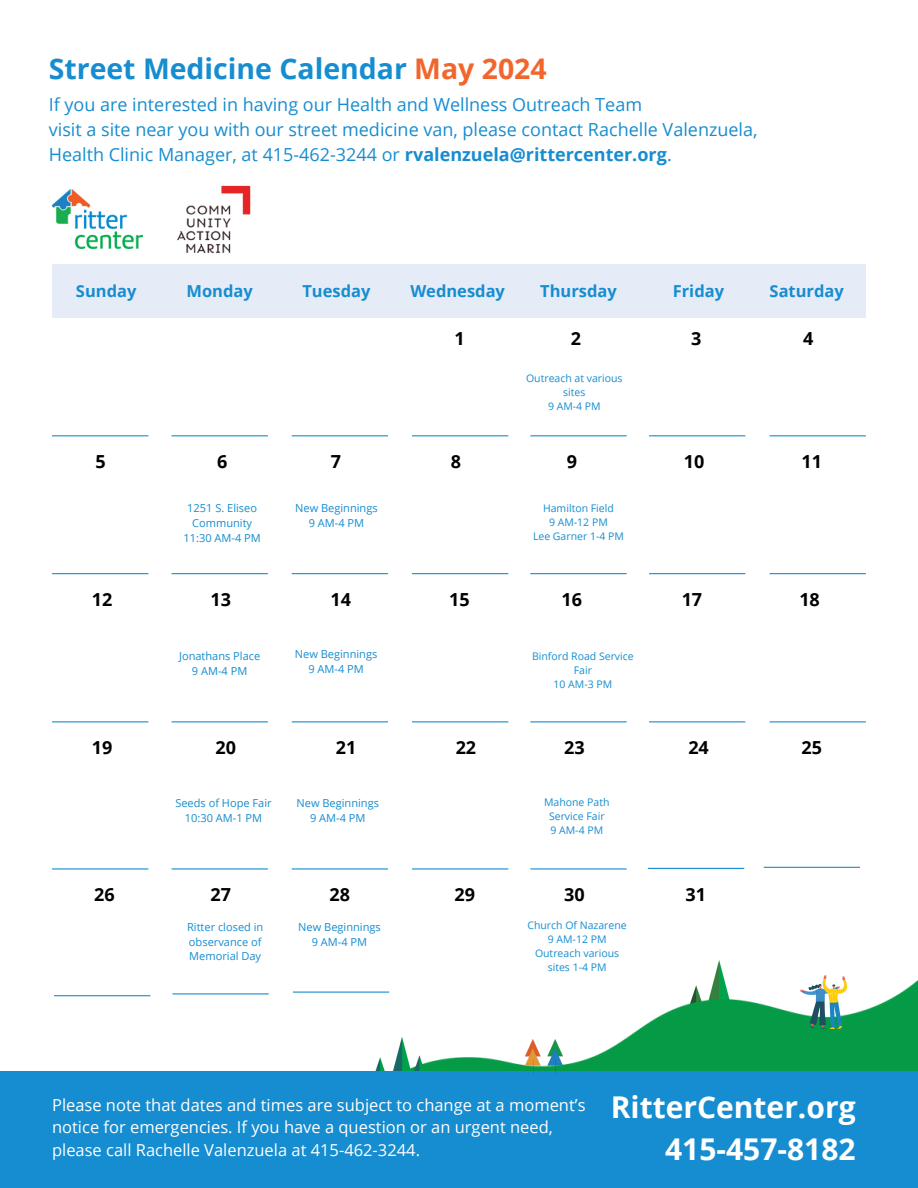
<style>
.page{position:relative;width:918px;height:1188px;background:#fff}
.page>*{position:absolute;margin:0;border:0;box-sizing:border-box;transform-origin:0 0}
.t1{font:700 30px/41.7px "Open Sans";color:#fff;text-align:right}
.t2{font:700 28.5px "Open Sans";color:#168dd0}
.t3{font:18px/24.8px "Open Sans";color:#168dd0}
.t4{font:700 18px "Open Sans";color:#000}
.t5{font:16.5px/22.5px "Open Sans";color:#fff}
.t6{font:700 16.5px "Open Sans";color:#168dd0}
.t7{font:11.1px/14.7px "Open Sans";color:#168dd0;text-align:center}
.t8{font:10.5px/14px "Open Sans";color:#168dd0;text-align:center}
.s1{color:#f2652c}
.s2{font-weight:700}
</style>
<div class="page">
<div style="left:52px;top:265px;width:814px;height:53px;background:#e6ecf7"></div>
<img style="left:715px;top:960px;width:8px;height:15px">
<img style="left:360px;top:975px;width:558px;height:96px">
<div style="left:0;top:1071px;width:918px;height:117px;background:#168dd0"></div>
<img style="left:177px;top:185px;width:74px;height:68px">
<img style="left:52px;top:190px;width:90px;height:58px">
<img style="left:801px;top:975px;width:46px;height:53px">
<img style="left:525px;top:1039px;width:37px;height:35px">
<img style="left:369px;top:1028px;width:62px;height:43px">
<hr style="left:52px;top:435px;width:96px;height:1px;background:#168dd0">
<hr style="left:52px;top:573px;width:96px;height:1px;background:#168dd0">
<hr style="left:52px;top:721px;width:96px;height:1px;background:#168dd0">
<hr style="left:52px;top:868px;width:96px;height:2px;background:#168dd0">
<hr style="left:172px;top:435px;width:96px;height:1px;background:#168dd0">
<hr style="left:172px;top:573px;width:96px;height:1px;background:#168dd0">
<hr style="left:172px;top:721px;width:96px;height:1px;background:#168dd0">
<hr style="left:172px;top:868px;width:96px;height:2px;background:#168dd0">
<hr style="left:292px;top:435px;width:96px;height:1px;background:#168dd0">
<hr style="left:292px;top:573px;width:96px;height:1px;background:#168dd0">
<hr style="left:292px;top:721px;width:96px;height:1px;background:#168dd0">
<hr style="left:292px;top:868px;width:96px;height:2px;background:#168dd0">
<hr style="left:530px;top:868px;width:97px;height:2px;background:#168dd0">
<hr style="left:412px;top:435px;width:96px;height:1px;background:#168dd0">
<hr style="left:412px;top:573px;width:96px;height:1px;background:#168dd0">
<hr style="left:412px;top:721px;width:96px;height:1px;background:#168dd0">
<hr style="left:412px;top:868px;width:96px;height:2px;background:#168dd0">
<hr style="left:530px;top:435px;width:97px;height:1px;background:#168dd0">
<hr style="left:530px;top:573px;width:97px;height:1px;background:#168dd0">
<hr style="left:530px;top:721px;width:97px;height:1px;background:#168dd0">
<hr style="left:649px;top:435px;width:96px;height:1px;background:#168dd0">
<hr style="left:649px;top:573px;width:96px;height:1px;background:#168dd0">
<hr style="left:649px;top:721px;width:96px;height:1px;background:#168dd0">
<hr style="left:770px;top:435px;width:96px;height:1px;background:#168dd0">
<hr style="left:770px;top:573px;width:96px;height:1px;background:#168dd0">
<hr style="left:770px;top:721px;width:96px;height:1px;background:#168dd0">
<hr style="left:648px;top:868px;width:96px;height:1px;background:#168dd0">
<hr style="left:764px;top:867px;width:96px;height:1px;background:#168dd0">
<hr style="left:54px;top:995px;width:96px;height:1px;background:#168dd0">
<hr style="left:172px;top:993px;width:97px;height:1px;background:#168dd0">
<hr style="left:293px;top:992px;width:96px;height:1px;background:#168dd0">
<p class="t2" style="left:49px;top:48px;width:499px">Street Medicine Calendar <span class="s1">May 2024</span></p>
<p class="t3" style="left:49px;top:92px;width:710px">If you are interested in having our Health and Wellness Outreach Team<br>visit a site near you with our street medicine van, please contact Rachelle Valenzuela,<br>Health Clinic Manager, at 415-462-3244 or <span class="s2">rvalenzuela@rittercenter.org</span>.</p>
<h2 class="t6" style="left:76px;top:279px;width:62px">Sunday</h2>
<h2 class="t6" style="left:187px;top:279px;width:68px">Monday</h2>
<p class="t6" style="left:302px;top:279px;width:70px">Tuesday</p>
<p class="t6" style="left:410px;top:279px;width:96px">Wednesday</p>
<p class="t6" style="left:540px;top:279px;width:78px">Thursday</p>
<h2 class="t6" style="left:673px;top:279px;width:53px">Friday</h2>
<h2 class="t6" style="left:770px;top:279px;width:76px">Saturday</h2>
<p class="t4" style="left:455px;top:326px;width:12px">1</p>
<p class="t4" style="left:571px;top:326px;width:12px">2</p>
<p class="t4" style="left:691px;top:326px;width:12px">3</p>
<p class="t4" style="left:803px;top:326px;width:12px">4</p>
<h3 class="t8" style="left:526px;top:371px;width:98px">Outreach at various sites</h3>
<h1 class="t8" style="left:548px;top:399px;width:54px">9 AM-4 PM</h1>
<p class="t4" style="left:96px;top:448px;width:12px">5</p>
<p class="t4" style="left:451px;top:448px;width:12px">8</p>
<p class="t4" style="left:567px;top:449px;width:12px">9</p>
<p class="t4" style="left:217px;top:448px;width:12px">6</p>
<p class="t4" style="left:684px;top:449px;width:22px">10</p>
<p class="t4" style="left:331px;top:448px;width:12px">7</p>
<p class="t4" style="left:802px;top:449px;width:22px">11</p>
<p class="t7" style="left:187px;top:501px;width:71px">1251 S. Eliseo<br>Community</p>
<p class="t7" style="left:184px;top:530px;width:79px">11:30 AM-4 PM</p>
<p class="t7" style="left:295px;top:501px;width:84px">New Beginnings</p>
<p class="t7" style="left:309px;top:515px;width:57px">9 AM-4 PM</p>
<p class="t8" style="left:543px;top:501px;width:72px">Hamilton Field</p>
<p class="t8" style="left:549px;top:515px;width:60px">9 AM-12 PM</p>
<p class="t8" style="left:533px;top:529px;width:92px">Lee Garner 1-4 PM</p>
<p class="t4" style="left:92px;top:586px;width:22px">12</p>
<p class="t4" style="left:211px;top:586px;width:22px">13</p>
<p class="t4" style="left:331px;top:586px;width:22px">14</p>
<p class="t4" style="left:449px;top:586px;width:22px">15</p>
<p class="t4" style="left:562px;top:587px;width:22px">16</p>
<p class="t4" style="left:682px;top:587px;width:22px">17</p>
<p class="t4" style="left:799px;top:587px;width:22px">18</p>
<p class="t7" style="left:179px;top:648px;width:83px">Jonathans Place</p>
<p class="t7" style="left:192px;top:663px;width:57px">9 AM-4 PM</p>
<p class="t7" style="left:295px;top:646px;width:84px">New Beginnings</p>
<p class="t7" style="left:308px;top:661px;width:57px">9 AM-4 PM</p>
<p class="t8" style="left:532px;top:649px;width:103px">Binford Road Service<br>Fair</p>
<p class="t8" style="left:554px;top:677px;width:60px">10 AM-3 PM</p>
<p class="t4" style="left:92px;top:735px;width:22px">19</p>
<p class="t4" style="left:216px;top:735px;width:22px">20</p>
<p class="t4" style="left:336px;top:735px;width:22px">21</p>
<p class="t4" style="left:456px;top:735px;width:22px">22</p>
<p class="t4" style="left:564px;top:735px;width:22px">23</p>
<p class="t4" style="left:688px;top:735px;width:22px">24</p>
<p class="t4" style="left:802px;top:735px;width:22px">25</p>
<p class="t7" style="left:175px;top:795px;width:98px">Seeds of Hope Fair<br>10:30 AM-1 PM</p>
<p class="t7" style="left:297px;top:795px;width:84px">New Beginnings</p>
<p class="t7" style="left:310px;top:810px;width:57px">9 AM-4 PM</p>
<p class="t8" style="left:544px;top:795px;width:67px">Mahone Path<br>Service Fair</p>
<p class="t8" style="left:550px;top:823px;width:54px">9 AM-4 PM</p>
<p class="t4" style="left:94px;top:882px;width:22px">26</p>
<p class="t4" style="left:211px;top:882px;width:22px">27</p>
<p class="t4" style="left:330px;top:882px;width:22px">28</p>
<p class="t4" style="left:455px;top:882px;width:22px">29</p>
<p class="t4" style="left:564px;top:882px;width:22px">30</p>
<p class="t4" style="left:686px;top:882px;width:22px">31</p>
<p class="t7" style="left:187px;top:919px;width:78px;text-align:left">Ritter closed in observance of<br>Memorial Day</p>
<p class="t7" style="left:298px;top:919px;width:84px">New Beginnings</p>
<p class="t7" style="left:312px;top:934px;width:57px">9 AM-4 PM</p>
<p class="t8" style="left:527px;top:918px;width:101px">Church Of Nazarene<br>9 AM-12 PM</p>
<p class="t8" style="left:535px;top:946px;width:86px">Outreach various sites 1-4 PM</p>
<p class="t5" style="left:52px;top:1093px;width:535px">Please note that dates and times are subject to change at a moment’s notice for emergencies. If you have a question or an urgent need, please call Rachelle Valenzuela at 415-462-3244.</p>
<p class="t1" style="left:611px;top:1085px;width:246px">RitterCenter.org<br>415-457-8182</p>
</div>
